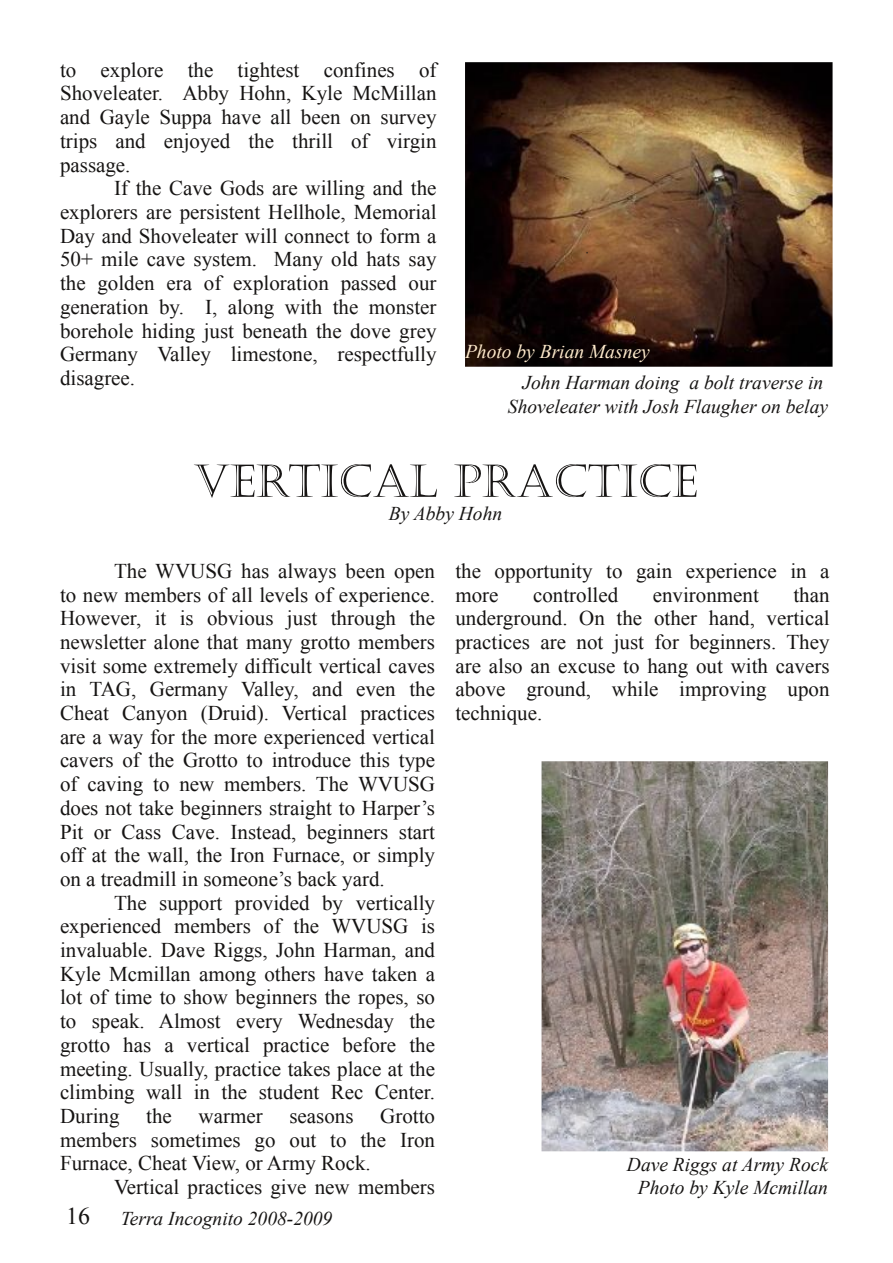
<style>
.page{position:relative;width:893px;height:1263px;background:#fff}
.page>*{position:absolute;margin:0;border:0;box-sizing:border-box;transform-origin:0 0}
.t1{font:24px "Times New Roman";color:#161413}
.t2{font:21px/23.7px "Times New Roman";color:#161413;text-align:justify}
.t3{font:italic 19.5px/23.4px "Times New Roman";color:#161413;text-align:center}
.t4{font:italic 19.5px "Times New Roman";color:#ffebcd}
</style>
<div class="page">
<img style="left:465px;top:62px;width:367px;height:305px">
<svg style="left:194px;top:464px;width:243px;height:34px"></svg>
<svg style="left:454px;top:464px;width:243px;height:33px"></svg>
<img style="left:542px;top:761px;width:286px;height:390px">
<p class="t2" style="left:60px;top:58px;width:378px">to explore the tightest confines of Shoveleater. Abby Hohn, Kyle McMillan and Gayle Suppa have all been on survey trips and enjoyed the thrill of virgin passage.</p>
<p class="t2" style="left:60px;top:176px;width:378px;text-indent:54px">If the Cave Gods are willing and the explorers are persistent Hellhole, Memorial Day and Shoveleater will connect to form a 50+ mile cave system. Many old hats say the golden era of exploration passed our generation by. I, along with the monster borehole hiding just beneath the dove grey Germany Valley limestone, respectfully disagree.</p>
<p class="t4" style="left:465px;top:340px;width:186px">Photo by Brian Masney</p>
<p class="t3" style="left:508px;top:371px;width:322px">John Harman doing a bolt traverse in<br>Shoveleater with Josh Flaugher on belay</p>
<p class="t3" style="left:389px;top:502px;width:115px">By Abby Hohn</p>
<p class="t2" style="left:60px;top:559px;width:376px;text-indent:54px">The WVUSG has always been open to new members of all levels of experience.<br>However, it is obvious just through the newsletter alone that many grotto members visit some extremely difficult vertical caves in TAG, Germany Valley, and even the Cheat Canyon (Druid). Vertical practices are a way for the more experienced vertical cavers of the Grotto to introduce this type of caving to new members. The WVUSG does not take beginners straight to Harper’s Pit or Cass Cave. Instead, beginners start off at the wall, the Iron Furnace, or simply on a treadmill in someone’s back yard.</p>
<p class="t2" style="left:60px;top:891px;width:376px;text-indent:54px">The support provided by vertically experienced members of the WVUSG is invaluable. Dave Riggs, John Harman, and Kyle Mcmillan among others have taken a lot of time to show beginners the ropes, so to speak. Almost every Wednesday the grotto has a vertical practice before the meeting. Usually, practice takes place at the climbing wall in the student Rec Center.<br>During</p>
<p class="t2" style="left:146px;top:1104px;width:27px">the</p>
<p class="t2" style="left:199px;top:1104px;width:66px">warmer</p>
<p class="t2" style="left:289px;top:1104px;width:66px">seasons</p>
<p class="t2" style="left:60px;top:1104px;width:376px;text-indent:320px">Grotto members sometimes go out to the Iron Furnace, Cheat View, or Army Rock.</p>
<p class="t2" style="left:114px;top:1175px;width:322px">Vertical practices give new members</p>
<p class="t1" style="left:66px;top:1202px;width:25px">16</p>
<p class="t3" style="left:121px;top:1207px;width:213px">Terra Incognito 2008-2009</p>
<p class="t2" style="left:455px;top:559px;width:376px">the opportunity to gain experience in a more</p>
<p class="t2" style="left:455px;top:583px;width:376px;text-indent:338px">than underground. On the other hand, vertical practices are not just for beginners. They are also an excuse to hang out with cavers above ground, while improving upon technique.</p>
<p class="t2" style="left:533px;top:583px;width:87px">controlled</p>
<p class="t2" style="left:653px;top:583px;width:108px">environment</p>
<p class="t3" style="left:627px;top:1152px;width:203px">Dave Riggs at Army Rock<br>Photo by Kyle Mcmillan</p>
</div>
